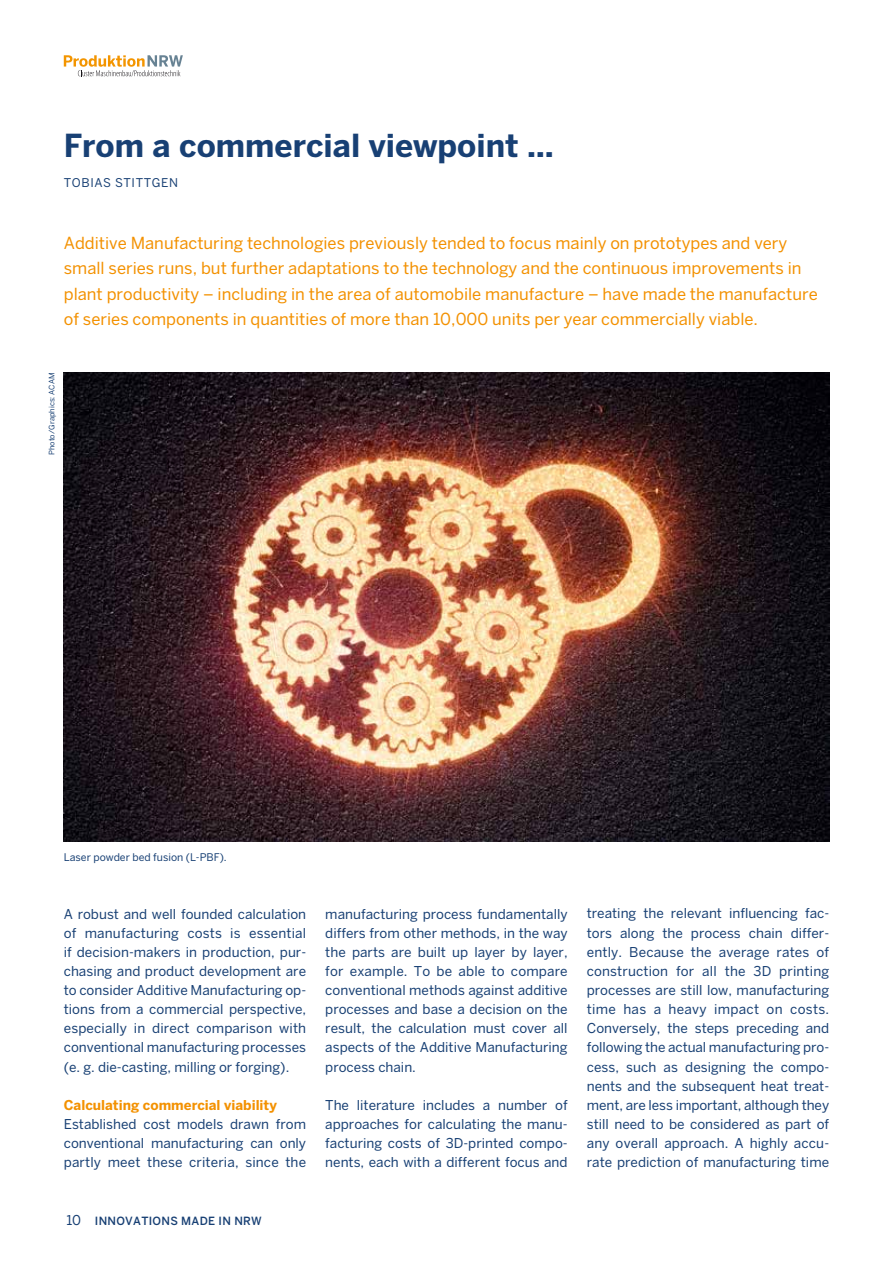
<style>
.page{position:relative;width:893px;height:1263px;background:#fff}
.page>*{position:absolute;margin:0;border:0;box-sizing:border-box;transform-origin:0 0}
.t1{font:700 31.5px "Benton Sans";color:#184074}
.t2{font:16.5px/25.5px "Benton Sans";color:#f39100}
.t3{font:13.5px/19.2px "Benton Sans";color:#184074;text-align:justify}
.t4{font:700 13.5px "Benton Sans";color:#f39100}
.t5{font:12px "Benton Sans";color:#184074}
.t6{font:500 11.25px "Benton Sans";letter-spacing:.025em;color:#184074}
.t7{font:10.5px "Benton Sans";color:#184074}
.t8{font:7.5px "Benton Sans";color:#184074}
.s1{font-weight:400;font-size:13.5px}
</style>
<div class="page">
<svg style="left:64px;top:55px;width:119px;height:22px"></svg>
<img style="left:64px;top:373px;width:765px;height:469px">
<h1 class="t1" style="left:64px;top:127px;width:491px">From a commercial viewpoint …</h1>
<p class="t5" style="left:64px;top:176px;width:17px">Tobias</p>
<p class="t5" style="left:115px;top:176px;width:18px">Stittgen</p>
<p class="t2" style="left:64px;top:230px;width:755px">Additive Manufacturing technologies previously tended to focus mainly on prototypes and very small series runs, but further adaptations to the technology and the continuous improvements in plant productivity – including in the area of automobile manufacture – have made the manufacture of series components in quantities of more than 10,000 units per year commercially viable.</p>
<p class="t8" style="left:47px;top:455px;width:84px;rotate:-90deg">Photo/Graphics: ACAM</p>
<p class="t7" style="left:64px;top:851px;width:165px">Laser powder bed fusion (L-PBF).</p>
<p class="t3" style="left:64px;top:904px;width:244px">A robust and well founded calculation of manufacturing costs is essential if decision-makers in production, pur&shy;chasing and product development are to consider Additive Manufacturing op&shy;tions from a commercial perspective, especially in direct comparison with conventional manufacturing processes (e. g. die-casting, milling or forging).</p>
<p class="t4" style="left:64px;top:1097px;width:215px">Calculating commercial viability</p>
<p class="t3" style="left:64px;top:1114px;width:244px">Established cost models drawn from conventional manufacturing can only partly meet these criteria, since the</p>
<p class="t6" style="left:66px;top:1214px;width:197px"><span class="s1">10</span> INNOVATIONS MADE IN N RW</p>
<p class="t3" style="left:325px;top:904px;width:244px">manufacturing process fundamentally differs from other methods, in the way the parts are built up layer by layer, for example. To be able to compare conventional methods against additive processes and base a decision on the result, the calculation must cover all aspects of the Additive Manufacturing process chain.</p>
<p class="t3" style="left:325px;top:1095px;width:244px">The literature includes a number of approaches for calculating the manu&shy;facturing costs of 3D-printed compo&shy;nents, each with a different focus and</p>
<p class="t3" style="left:587px;top:904px;width:244px">treating the relevant influencing fac&shy;tors along the process chain differ&shy;ently. Because the average rates of construction for all the 3D printing processes are still low, manufacturing time has a heavy impact on costs.<br>Conversely, the steps preceding and following the actual manufacturing pro&shy;cess, such as designing the compo&shy;nents and the subsequent heat treat&shy;ment, are less important, although they still need to be considered as part of any overall approach. A highly accu&shy;rate prediction of manufacturing time</p>
</div>
